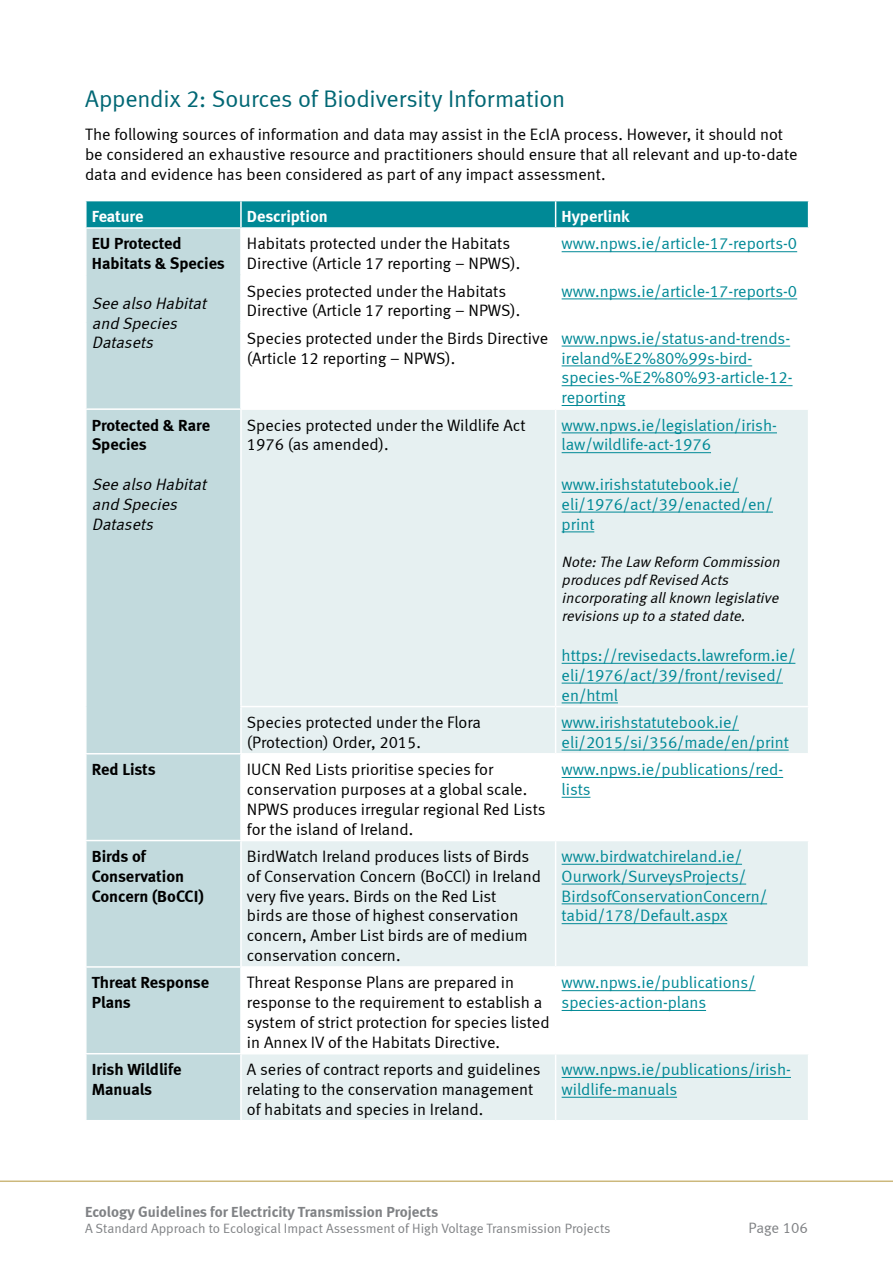
<style>
.page{position:relative;width:893px;height:1263px;background:#fff}
.page>*{position:absolute;margin:0;border:0;box-sizing:border-box;transform-origin:0 0}
.t1{font:24px "Meta Normal LF";letter-spacing:-.01em;color:#006774}
.t2{font:16.5px/19.8px "Meta Normal LF";color:#000}
.t3{font:16.5px/19.8px "Meta Normal LF";color:#008996}
.t4{font:16.5px/19.8px "Meta Bold LF";color:#000}
.t5{font:italic 16.5px/19.8px "Meta Normal LF";color:#000}
.t6{font:16.5px "Meta Bold LF";color:#fff}
.t7{font:italic 15px/18px "Meta Normal LF";color:#000}
.t8{font:15px "Meta Bold LF";color:#808285}
.t9{font:15px "Meta Normal LF";color:#808285}
.t10{font:13.5px "Meta Normal LF";color:#808285}
</style>
<div class="page">
<hr style="left:0;top:1180px;width:893px;height:2px;background:#ccb87c">
<div style="left:87px;top:229px;width:153px;height:891px;background:#c2dadd"></div>
<svg style="left:242px;top:410px;width:566px;height:710px;fill:#e6f0f1"></svg>
<div style="left:86px;top:201px;width:723px;height:26px;background:#008996"></div>
<hr style="left:85px;top:408px;width:156px;height:2px;background:#fff">
<hr style="left:555px;top:410px;width:1px;height:296px;background:#fff">
<hr style="left:240px;top:706px;width:316px;height:1px;background:#fff">
<hr style="left:556px;top:706px;width:253px;height:1px;background:#fff">
<hr style="left:555px;top:707px;width:1px;height:46px;background:#fff">
<hr style="left:85px;top:753px;width:156px;height:1px;background:#fff">
<hr style="left:241px;top:753px;width:315px;height:1px;background:#fff">
<hr style="left:556px;top:753px;width:253px;height:1px;background:#fff">
<hr style="left:555px;top:754px;width:1px;height:86px;background:#fff">
<hr style="left:85px;top:840px;width:156px;height:1px;background:#fff">
<hr style="left:241px;top:840px;width:315px;height:1px;background:#fff">
<hr style="left:556px;top:840px;width:253px;height:1px;background:#fff">
<hr style="left:555px;top:841px;width:1px;height:125px;background:#fff">
<hr style="left:85px;top:966px;width:156px;height:2px;background:#fff">
<hr style="left:241px;top:966px;width:315px;height:2px;background:#fff">
<hr style="left:556px;top:966px;width:253px;height:2px;background:#fff">
<hr style="left:555px;top:968px;width:1px;height:85px;background:#fff">
<hr style="left:85px;top:1053px;width:156px;height:1px;background:#fff">
<hr style="left:241px;top:1053px;width:315px;height:1px;background:#fff">
<hr style="left:556px;top:1053px;width:253px;height:1px;background:#fff">
<hr style="left:555px;top:1054px;width:1px;height:66px;background:#fff">
<hr style="left:562px;top:251px;width:235px;height:1px;background:#008996">
<hr style="left:562px;top:299px;width:235px;height:1px;background:#008996">
<hr style="left:562px;top:346px;width:228px;height:1px;background:#008996">
<hr style="left:562px;top:366px;width:190px;height:1px;background:#008996">
<hr style="left:562px;top:385px;width:230px;height:1px;background:#008996">
<hr style="left:562px;top:405px;width:63px;height:1px;background:#008996">
<hr style="left:562px;top:433px;width:215px;height:1px;background:#008996">
<hr style="left:562px;top:452px;width:149px;height:1px;background:#008996">
<hr style="left:562px;top:492px;width:177px;height:1px;background:#008996">
<hr style="left:562px;top:512px;width:211px;height:1px;background:#008996">
<hr style="left:562px;top:532px;width:32px;height:1px;background:#008996">
<hr style="left:562px;top:663px;width:233px;height:1px;background:#008996">
<hr style="left:562px;top:683px;width:221px;height:1px;background:#008996">
<hr style="left:562px;top:703px;width:56px;height:1px;background:#008996">
<hr style="left:562px;top:730px;width:177px;height:1px;background:#008996">
<hr style="left:562px;top:750px;width:227px;height:1px;background:#008996">
<hr style="left:562px;top:777px;width:221px;height:1px;background:#008996">
<svg style="left:562px;top:797px;width:28px;height:1px"></svg>
<hr style="left:562px;top:864px;width:180px;height:1px;background:#008996">
<hr style="left:562px;top:884px;width:184px;height:1px;background:#008996">
<hr style="left:562px;top:904px;width:205px;height:1px;background:#008996">
<hr style="left:562px;top:923px;width:165px;height:1px;background:#008996">
<hr style="left:562px;top:990px;width:194px;height:1px;background:#008996">
<hr style="left:562px;top:1010px;width:144px;height:1px;background:#008996">
<hr style="left:562px;top:1077px;width:229px;height:1px;background:#008996">
<hr style="left:562px;top:1097px;width:115px;height:1px;background:#008996">
<h1 class="t1" style="left:85px;top:85px;width:482px">Appendix 2: Sources of Biodiversity Information</h1>
<p class="t2" style="left:85px;top:124px;width:714px">The following sources of information and data may assist in the EcIA process. However, it should not be considered an exhaustive resource and practitioners should ensure that all relevant and up-to-date data and evidence has been considered as part of any impact assessment.</p>
<p class="t6" style="left:92px;top:206px;width:53px">Feature</p>
<p class="t6" style="left:247px;top:206px;width:82px">Description</p>
<p class="t6" style="left:562px;top:206px;width:70px">Hyperlink</p>
<p class="t4" style="left:92px;top:234px;width:135px">EU Protected<br>Habitats &amp; Species</p>
<p class="t5" style="left:92px;top:293px;width:120px">See also Habitat and Species<br>Datasets</p>
<p class="t2" style="left:247px;top:234px;width:275px">Habitats protected under the Habitats<br>Directive (Article 17 reporting – NPWS).</p>
<p class="t3" style="left:562px;top:234px;width:237px">www.npws.ie/article-17-reports-0</p>
<p class="t2" style="left:247px;top:281px;width:275px">Species protected under the Habitats<br>Directive (Article 17 reporting – NPWS).</p>
<p class="t3" style="left:562px;top:281px;width:237px">www.npws.ie/article-17-reports-0</p>
<p class="t2" style="left:247px;top:328px;width:303px">Species protected under the Birds Directive (Article 12 reporting – NPWS).</p>
<p class="t3" style="left:562px;top:328px;width:232px">www.npws.ie/status-and-trends&shy;ireland%E2%80%99s-bird&shy;species-%E2%80%93-article-12- reporting</p>
<p class="t4" style="left:92px;top:415px;width:120px">Protected &amp; Rare<br>Species</p>
<p class="t5" style="left:92px;top:474px;width:120px">See also Habitat and Species<br>Datasets</p>
<p class="t2" style="left:247px;top:415px;width:280px">Species protected under the Wildlife Act<br>1976 (as amended).</p>
<p class="t3" style="left:562px;top:415px;width:217px">www.npws.ie/legislation/irish&shy;law/wildlife-act-1976</p>
<p class="t3" style="left:562px;top:474px;width:213px">www.irishstatutebook.ie/ eli/1976/act/39/enacted/en/ print</p>
<p class="t7" style="left:562px;top:553px;width:223px">Note:The Law Reform Commission producespdf Revised Acts incorporating allknown legislative revisionsup to a stated date.</p>
<p class="t3" style="left:562px;top:645px;width:235px">https://revisedacts.lawreform.ie/ eli/1976/act/39/front/revised/ en/html</p>
<p class="t2" style="left:247px;top:712px;width:236px">Species protected under the Flora (Protection) Order, 2015.</p>
<p class="t3" style="left:562px;top:712px;width:229px">www.irishstatutebook.ie/ eli/2015/si/356/made/en/print</p>
<p class="t4" style="left:92px;top:759px;width:65px">Red Lists</p>
<p class="t2" style="left:247px;top:759px;width:300px">IUCN Red Lists prioritise species for conservation purposes at a global scale.<br>NPWS produces irregular regional Red Lists for the island of Ireland.</p>
<p class="t3" style="left:562px;top:759px;width:223px">www.npws.ie/publications/red&shy;lists</p>
<p class="t4" style="left:92px;top:846px;width:113px">Birds of<br>Conservation<br>Concern (BoCCI)</p>
<p class="t2" style="left:247px;top:846px;width:296px">BirdWatch Ireland produces lists of Birds of Conservation Concern (BoCCI) in Ireland very five years. Birds on the Red List<br>birds are those of highest conservation concern, Amber List birds are of medium conservation concern.</p>
<p class="t3" style="left:562px;top:846px;width:207px">www.birdwatchireland.ie/<br>Ourwork/SurveysProjects/<br>BirdsofConservationConcern/ tabid/178/Default.aspx</p>
<p class="t4" style="left:92px;top:972px;width:119px">Threat Response<br>Plans</p>
<p class="t2" style="left:247px;top:972px;width:304px">Threat Response Plans are prepared in response to the requirement to establish a system of strict protection for species listed in Annex IV of the Habitats Directive.</p>
<p class="t3" style="left:562px;top:972px;width:195px">www.npws.ie/publications/ species-action-plans</p>
<p class="t4" style="left:92px;top:1059px;width:91px">Irish Wildlife<br>Manuals</p>
<p class="t2" style="left:247px;top:1059px;width:295px">A series of contract reports and guidelines relating to the conservation management of habitats and species in Ireland.</p>
<p class="t3" style="left:562px;top:1059px;width:231px">www.npws.ie/publications/irish&shy;wildlife-manuals</p>
<p class="t8" style="left:85px;top:1202px;width:355px">Ecology Guidelines for Electricity Transmission Projects</p>
<p class="t10" style="left:85px;top:1220px;width:527px">A Standard Approach to Ecological Impact Assessment of High Voltage Transmission Projects</p>
<p class="t9" style="left:748px;top:1219px;width:61px">Page 106</p>
</div>
